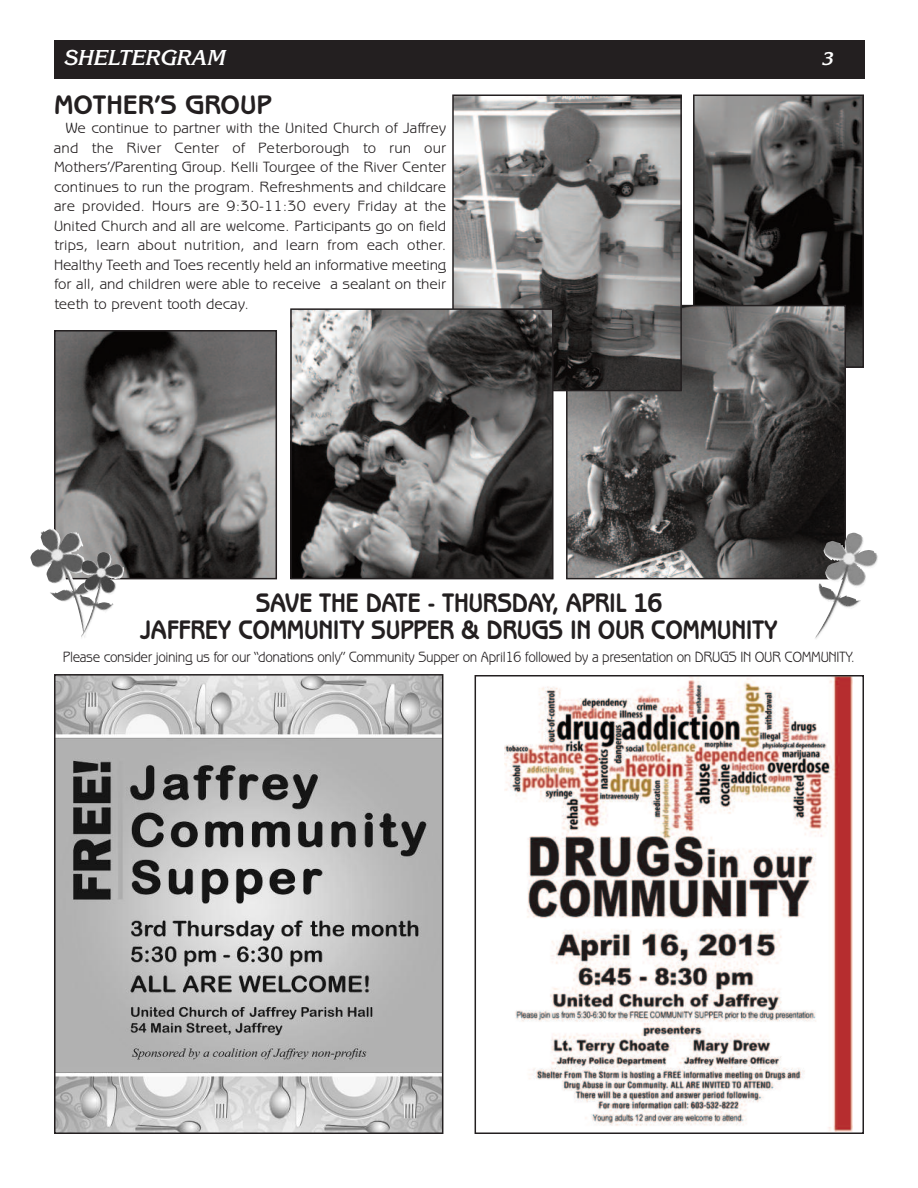
<style>
.page{position:relative;width:918px;height:1188px;background:#fff}
.page>*{position:absolute;margin:0;border:0;box-sizing:border-box;transform-origin:0 0}
.t1{font:700 27px/27px "Benguiat Gothic";letter-spacing:-.015em;color:#231f20;text-align:center;scale:.9 1}
.t2{font:700 27px "Benguiat Gothic";letter-spacing:-.015em;color:#231f20}
.t3{font:italic 700 21px "Korinna";color:#fff}
.t4{font:italic 700 18px "Korinna";color:#fff}
.t5{font:15px/19.5px "Benguiat Gothic";letter-spacing:-.025em;color:#231f20;text-align:justify}
.t6{font:15px "Benguiat Gothic";letter-spacing:-.025em;color:#231f20;scale:.9 1}
</style>
<div class="page">
<div style="left:54px;top:40px;width:810px;height:39px;background:#231f20"></div>
<img style="left:505px;top:678px;width:348px;height:453px">
<div style="left:475px;top:675px;width:389px;height:459px;border:2px solid #231f20"></div>
<img style="left:57px;top:677px;width:383px;height:454px">
<div style="left:54px;top:674px;width:389px;height:460px;border:2px solid #231f20"></div>
<img style="left:696px;top:97px;width:165px;height:268px">
<div style="left:693px;top:94px;width:171px;height:274px;border:2px solid #231f20"></div>
<img style="left:569px;top:308px;width:274px;height:268px">
<div style="left:566px;top:305px;width:280px;height:274px;border:2px solid #231f20"></div>
<img style="left:57px;top:333px;width:217px;height:243px">
<div style="left:54px;top:330px;width:223px;height:249px;border:2px solid #231f20"></div>
<img style="left:455px;top:97px;width:224px;height:291px">
<div style="left:452px;top:94px;width:230px;height:297px;border:2px solid #231f20"></div>
<img style="left:293px;top:311px;width:258px;height:265px">
<div style="left:290px;top:308px;width:264px;height:271px;border:2px solid #231f20"></div>
<img style="left:30px;top:528px;width:66px;height:84px">
<img style="left:815px;top:533px;width:63px;height:106px">
<img style="left:79px;top:552px;width:45px;height:86px">
<h2 class="t3" style="left:63px;top:45px;width:163px">SHELTERGRAM</h2>
<p class="t4" style="left:822px;top:48px;width:12px">3</p>
<h1 class="t2" style="left:54px;top:95px;width:219px">MOTHER’S GROUP</h1>
<p class="t5" style="left:54px;top:120px;width:394px;text-indent:11px">We continue to partner with the United Church of Jaffrey and the River Center of Peterborough to run our Mothers’/Parenting Group. Kelli Tourgee of the River Center continues to run the program. Refreshments and childcare are provided. Hours are 9:30-11:30 every Friday at the United Church and all are welcome. Participants go on field trips, learn about nutrition, and learn from each other.<br>Healthy Teeth and Toes recently held an informative meeting for all, and children were able to receive a sealant on their teeth to prevent tooth decay.</p>
<h1 class="t1" style="left:140px;top:592px;width:709px">SAVE THE DATE - THURSDAY, APRIL 16<br>JAFFREY COMMUNITY SUPPER &amp; DRUGS IN OUR COMMUNITY</h1>
<p class="t6" style="left:63px;top:651px;width:882px">Please consider joining us for our “donations only” Community Supper on April16 followed by a presentation on DRUGS IN OUR COMMUNITY.</p>
</div>
